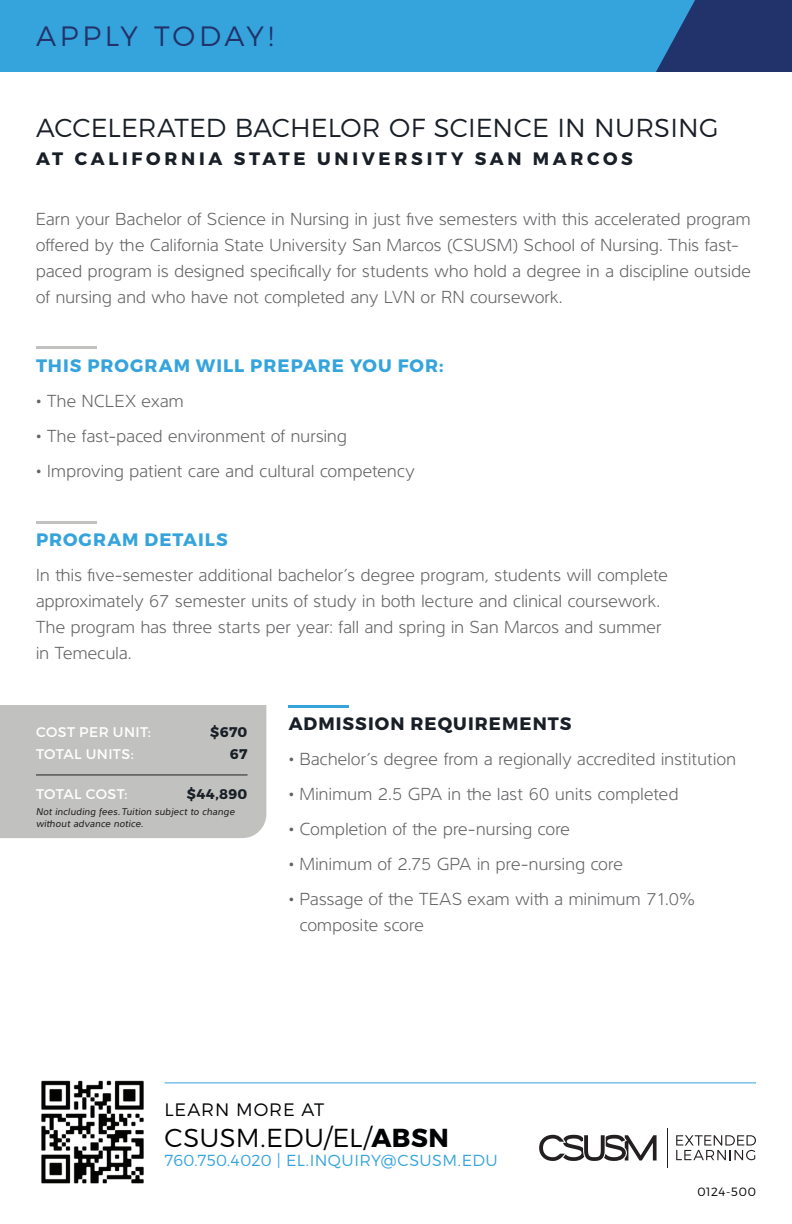
<style>
.page{position:relative;width:792px;height:1224px;background:#fff}
.page>*{position:absolute;margin:0;border:0;box-sizing:border-box;transform-origin:0 0}
.t1{font:300 28px "Montserrat";letter-spacing:.125em;color:#21336a}
.t2{font:300 26px "Montserrat";letter-spacing:.005em;color:#191f27}
.t3{font:300 26px "Montserrat";letter-spacing:.01em;color:#010203}
.t4{font:300 18px/26px "Interval Sans Pro";letter-spacing:.02em;color:#636366}
.t5{font:700 18px "Montserrat";letter-spacing:.055em;color:#36a4dc}
.t6{font:700 18px "Montserrat";letter-spacing:.195em;color:#191f27}
.t7{font:700 18px "Montserrat";letter-spacing:.06em;color:#191f27}
.t8{font:300 18px "Montserrat";letter-spacing:.045em;color:#010203}
.t9{font:300 16px "Montserrat";letter-spacing:.025em;color:#36a4dc}
.t10{font:14px/22px "Montserrat";letter-spacing:.025em;color:#fff}
.t11{font:700 14px/22px "Montserrat";letter-spacing:.025em;color:#191f27;text-align:right}
.t12{font:300 12px "Montserrat";letter-spacing:.045em;color:#010203}
.t13{font:italic 10px/12px "Interval Sans Pro";letter-spacing:.035em;color:#231f20}
.s1{font-weight:700}
</style>
<div class="page">
<div style="left:556px;top:0;width:236px;height:72px;background:#21336a"></div>
<div style="left:0;top:0;width:695px;height:72px;background:#36a4dc"></div>
<hr style="left:36px;top:347px;width:60px;height:2px;background:#c1c1c0">
<hr style="left:36px;top:521px;width:60px;height:2px;background:#c1c1c0">
<hr style="left:289px;top:705px;width:60px;height:2px;background:#36a4dc">
<div style="left:0;top:705px;width:266px;height:133px;background:#c1c1c0"></div>
<hr style="left:36px;top:774px;width:212px;height:1px;background:#231f20">
<svg style="left:539px;top:1135px;width:118px;height:26px"></svg>
<hr style="left:667px;top:1128px;width:1px;height:40px;background:#231f20">
<svg style="left:676px;top:1135px;width:80px;height:25px"></svg>
<hr style="left:165px;top:1082px;width:591px;height:1px;background:#36a4dc">
<img style="left:41px;top:1080px;width:103px;height:104px">
<h1 class="t1" style="left:36px;top:19px;width:239px">APPLY TODAY!</h1>
<h2 class="t2" style="left:36px;top:112px;width:684px">ACCELERATED BACHELOR OF SCIENCE IN NURSING</h2>
<p class="t6" style="left:36px;top:148px;width:598px">AT CALIFORNIA STATE UNIVERSITY SAN MARCOS</p>
<p class="t4" style="left:36px;top:204px;width:716px">Earn your Bachelor of Science in Nursing in just five semesters with this accelerated program offered by the California State University San Marcos (CSUSM) School of Nursing. This fast&shy;paced program is designed specifically for students who hold a degree in a discipline outside of nursing and who have not completed any LVN or RN coursework.</p>
<p class="t5" style="left:36px;top:354px;width:409px">THIS PROGRAM WILL PREPARE YOU FOR:</p>
<p class="t4" style="left:36px;top:386px;width:149px">• The NCLEX exam</p>
<p class="t4" style="left:36px;top:421px;width:312px">• The fast-paced environment of nursing</p>
<p class="t4" style="left:36px;top:456px;width:380px">• Improving patient care and cultural competency</p>
<p class="t5" style="left:36px;top:528px;width:193px">PROGRAM DETAILS</p>
<p class="t4" style="left:36px;top:561px;width:633px">In this five-semester additional bachelor’s degree program, students will complete approximately 67 semester units of study in both lecture and clinical coursework.<br>The program has three starts per year: fall and spring in San Marcos and summer in Temecula.</p>
<p class="t11" style="left:210px;top:722px;width:39px">$670<br>67</p>
<p class="t11" style="left:187px;top:784px;width:62px">$44,890</p>
<p class="t13" style="left:36px;top:805px;width:200px">Not including fees. Tuition subject to change without advance notice.</p>
<p class="t10" style="left:36px;top:721px;width:116px">COST PER UNIT:<br>TOTAL UNITS:</p>
<p class="t10" style="left:36px;top:783px;width:93px">TOTAL COST:</p>
<p class="t7" style="left:289px;top:712px;width:284px">ADMISSION REQUIREMENTS</p>
<p class="t4" style="left:289px;top:744px;width:449px">• Bachelor’s degree from a regionally accredited institution</p>
<p class="t4" style="left:289px;top:779px;width:391px">• Minimum 2.5 GPA in the last 60 units completed</p>
<p class="t4" style="left:289px;top:814px;width:283px">• Completion of the pre-nursing core</p>
<p class="t4" style="left:289px;top:849px;width:336px">• Minimum of 2.75 GPA in pre-nursing core</p>
<p class="t4" style="left:300px;top:884px;width:397px;text-indent:-11px">• Passage of the TEAS exam with a minimum 71.0% composite score</p>
<p class="t8" style="left:165px;top:1098px;width:161px">LEARN MORE AT</p>
<h2 class="t3" style="left:165px;top:1122px;width:286px">CSUSM.EDU/EL/<span class="s1">ABSN</span></h2>
<p class="t9" style="left:165px;top:1151px;width:335px">760.750.4020 | EL.INQUIRY@CSUSM.EDU</p>
<p class="t12" style="left:698px;top:1184px;width:60px">0124-500</p>
</div>
